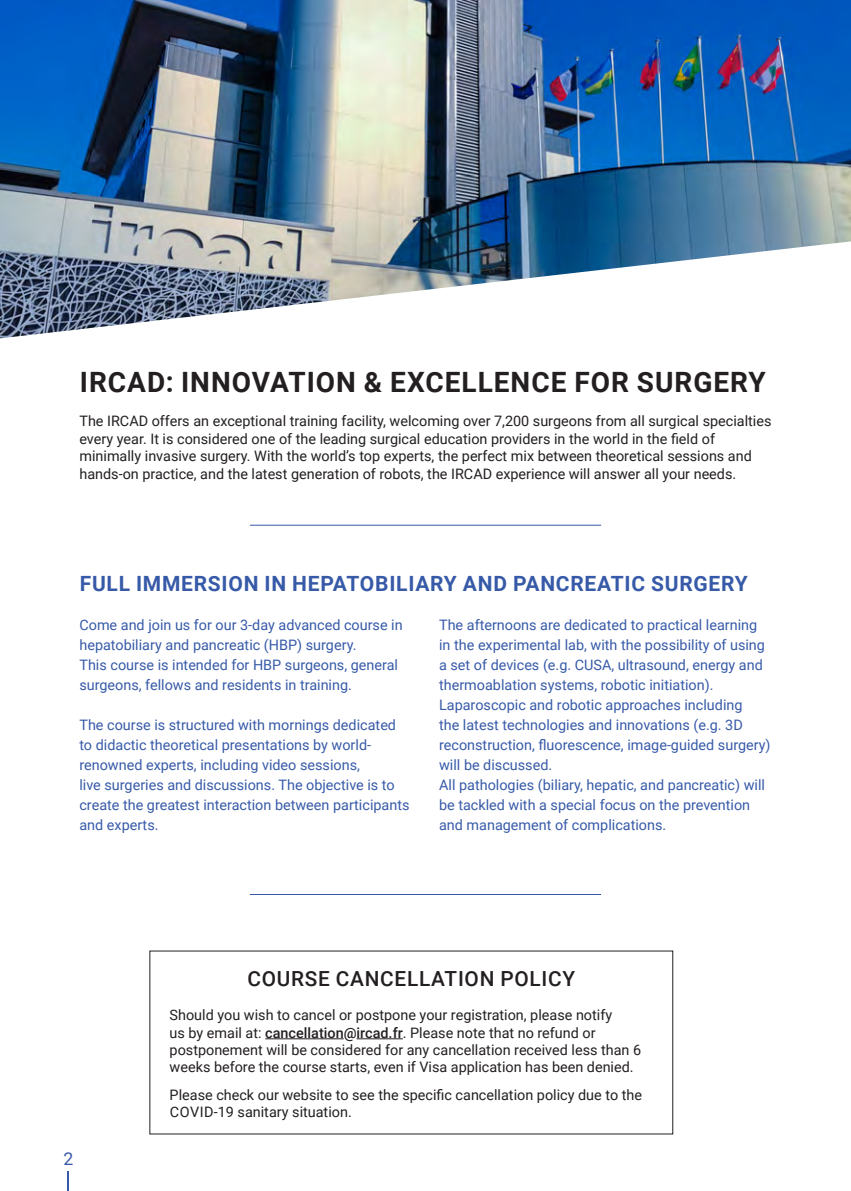
<style>
.page{position:relative;width:851px;height:1191px;background:#fff}
.page>*{position:absolute;margin:0;border:0;box-sizing:border-box;transform-origin:0 0}
.t1{font:700 28px "Roboto";letter-spacing:.035em;color:#231f20}
.t2{font:700 21px "Roboto";letter-spacing:.035em;color:#375aa8}
.t3{font:500 20.8px "Roboto";letter-spacing:.035em;color:#231f20}
.t4{font:17.6px "Roboto";color:#375aa8}
.t5{font:14.4px/20px "Roboto";color:#375aa8}
.t6{font:14.4px/17.2px "Roboto";color:#231f20}
.s1{font-weight:500}
</style>
<div class="page">
<hr style="left:67px;top:1171px;width:2px;height:20px;background:#375aa8">
<img style="left:0;top:0;width:850px;height:338px">
<hr style="left:250px;top:525px;width:351px;height:1px;background:#375aa8">
<hr style="left:250px;top:894px;width:351px;height:1px;background:#375aa8">
<hr style="left:265px;top:1038px;width:78px;height:1px;background:#231f20">
<hr style="left:356px;top:1038px;width:47px;height:1px;background:#231f20">
<h1 class="t1" style="left:80px;top:363px;width:687px">IRCAD: INNOVATION &amp; EXCELLENCE FOR SURGERY</h1>
<p class="t6" style="left:79px;top:411px;width:693px">The IRCAD offers an exceptional training facility, welcoming over 7,200 surgeons from all surgical specialties every year. It is considered one of the leading surgical education providers in the world in the field of minimally invasive surgery. With the world’s top experts, the perfect mix between theoretical sessions and hands-on practice, and the latest generation of robots, the IRCAD experience will answer all your needs.</p>
<h2 class="t2" style="left:80px;top:569px;width:669px">FULL IMMERSION IN HEPATOBILIARY AND PANCREATIC SURGERY</h2>
<p class="t5" style="left:79px;top:614px;width:325px">Come and join us for our 3-day advanced course in hepatobiliary and pancreatic (HBP) surgery.<br>This course is intended for HBP surgeons, general surgeons, fellows and residents in training.</p>
<p class="t5" style="left:79px;top:714px;width:331px">The course is structured with mornings dedicated to didactic theoretical presentations by world&shy;renowned experts, including video sessions,<br>live surgeries and discussions. The objective is to create the greatest interaction between participants and experts.</p>
<p class="t5" style="left:439px;top:614px;width:333px">The afternoons are dedicated to practical learning in the experimental lab, with the possibility of using a set of devices (e.g. CUSA, ultrasound, energy and thermoablation systems, robotic initiation).<br>Laparoscopic and robotic approaches including<br>the latest technologies and innovations (e.g. 3D reconstruction, fluorescence, image-guided surgery) will be discussed.<br>All pathologies (biliary, hepatic, and pancreatic) will be tackled with a special focus on the prevention and management of complications.</p>
<p class="t4" style="left:63px;top:1145px;width:11px">2</p>
<h3 class="t3" style="left:247px;top:964px;width:329px">COURSE CANCELLATION POLICY</h3>
<p class="t6" style="left:170px;top:1006px;width:473px">Should you wish to cancel or postpone your registration, please notify<br>us by email at: <span class="s1">cancellation@ircad.fr</span>. Please note that no refund or postponement will be considered for any cancellation received less than 6 weeks before the course starts, even if Visa application has been denied.</p>
<p class="t6" style="left:170px;top:1085px;width:474px">Please check our website to see the specific cancellation policy due to the<br>COVID-19 sanitary situation.</p>
</div>
